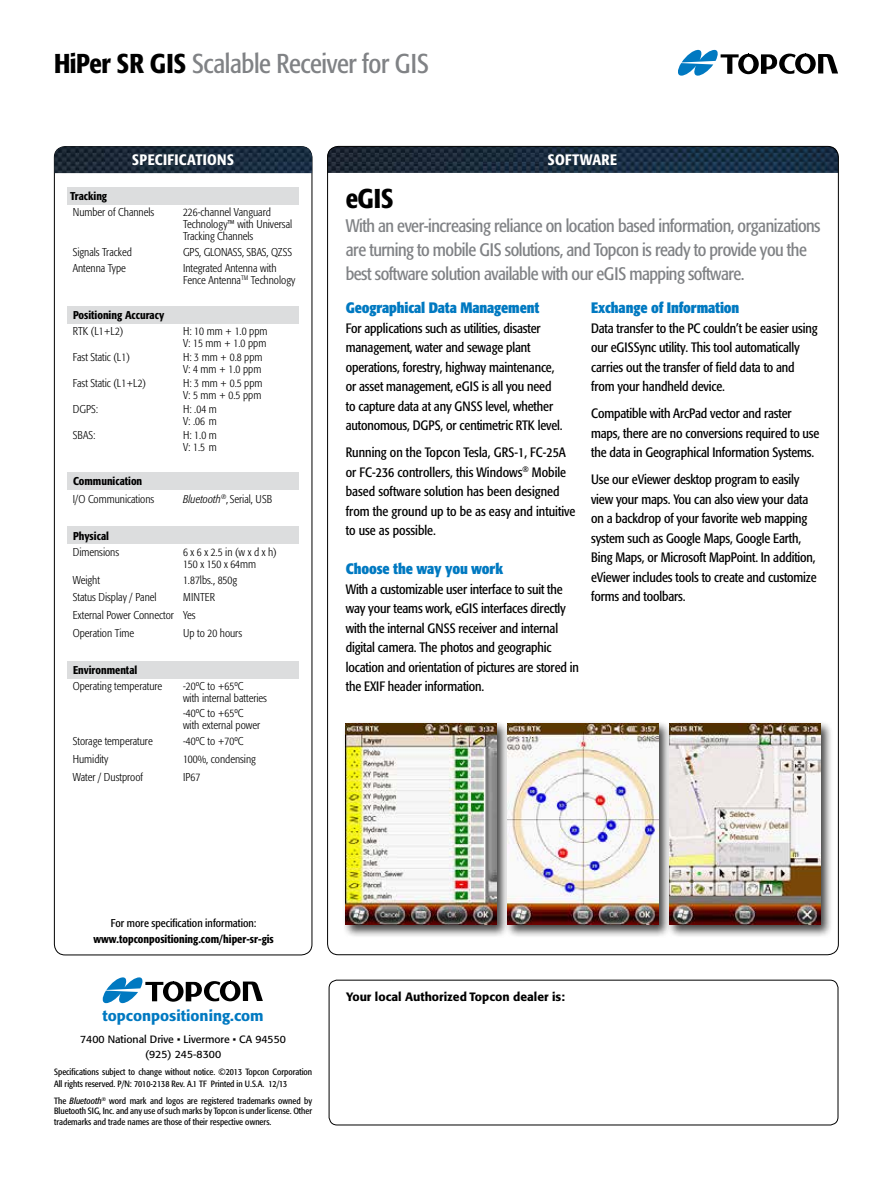
<style>
.page{position:relative;width:893px;height:1188px;background:#fff}
.page>*{position:absolute;margin:0;border:0;box-sizing:border-box;transform-origin:0 0}
.t1{font:condensed 27px "Formata Pro";letter-spacing:-.015em;color:#808285}
.t2{font:500 condensed 27px "Formata Pro";color:#000}
.t3{font:condensed 18px/24px "Formata Pro";letter-spacing:-.025em;color:#808285}
.t4{font:700 condensed 15px "Formata Pro";letter-spacing:-.01em;color:#0079c1}
.t5{font:500 condensed 15px "Formata Pro";letter-spacing:.02em;color:#fff}
.t6{font:500 15px "Formata Pro";color:#0079c1}
.t7{font:condensed 13.5px/19.5px "Formata Pro";letter-spacing:-.01em;color:#000}
.t8{font:500 12px "Formata Pro";color:#000}
.t9{font:300 condensed 11.25px/12px "Formata Pro";color:#000}
.t10{font:500 condensed 11.25px "Formata Pro";color:#000}
.t11{font:condensed 11.25px "Formata Pro";color:#000}
.t12{font:10.5px/15px "Formata Pro";color:#000;text-align:center}
.t13{font:condensed 9px/10.5px "Formata Pro";color:#000}
.s1{font-weight:500;color:#000}
.s2{font-style:italic}
</style>
<div class="page">
<svg style="left:678px;top:50px;width:160px;height:26px"></svg>
<div style="left:329px;top:980px;width:509px;height:145px;border:1px solid #000;border-radius:8px"></div>
<svg style="left:102px;top:977px;width:161px;height:26px"></svg>
<img style="left:54px;top:147px;width:258px;height:26px">
<img style="left:327px;top:146px;width:511px;height:27px">
<div style="left:68px;top:187px;width:231px;height:18px;background:#dcddde"></div>
<div style="left:68px;top:306px;width:231px;height:18px;background:#dcddde"></div>
<div style="left:68px;top:472px;width:231px;height:18px;background:#dcddde"></div>
<div style="left:68px;top:527px;width:231px;height:17px;background:#dcddde"></div>
<div style="left:68px;top:661px;width:231px;height:18px;background:#dcddde"></div>
<div style="left:342px;top:720px;width:168px;height:218px;background:#000;opacity:.75"></div>
<img style="left:346px;top:724px;width:151px;height:201px">
<div style="left:504px;top:720px;width:168px;height:218px;background:#000;opacity:.75"></div>
<img style="left:508px;top:724px;width:151px;height:201px">
<div style="left:666px;top:720px;width:168px;height:218px;background:#000;opacity:.75"></div>
<img style="left:670px;top:724px;width:151px;height:201px">
<h1 class="t1" style="left:54px;top:46px;width:376px"><span class="s1">HiPer SR GIS</span> Scalable Receiver for GIS</h1>
<p class="t5" style="left:132px;top:150px;width:103px">SPECIFICATIONS</p>
<p class="t5" style="left:548px;top:150px;width:70px">SOFTWARE</p>
<p class="t10" style="left:70px;top:189px;width:38px">Tracking</p>
<p class="t9" style="left:73px;top:206px;width:83px">Number of Channels</p>
<p class="t9" style="left:183px;top:206px;width:111px">226-channel Vanguard<br>Technology™ with Universal<br>Tracking Channels</p>
<p class="t9" style="left:73px;top:246px;width:61px">Signals Tracked</p>
<p class="t9" style="left:183px;top:246px;width:110px">GPS, GLONASS, SBAS, QZSS</p>
<p class="t9" style="left:73px;top:262px;width:55px">Antenna Type</p>
<p class="t9" style="left:183px;top:262px;width:114px">Integrated Antenna with<br>Fence Antenna<sup>TM</sup> Technology</p>
<p class="t10" style="left:73px;top:308px;width:93px">Positioning Accuracy</p>
<p class="t9" style="left:73px;top:325px;width:52px">RTK (L1+L2)</p>
<p class="t9" style="left:183px;top:325px;width:86px">H: 10 mm + 1.0 ppm<br>V: 15 mm + 1.0 ppm</p>
<p class="t9" style="left:73px;top:351px;width:59px">Fast Static (L1)</p>
<p class="t9" style="left:183px;top:351px;width:81px">H: 3 mm + 0.8 ppm<br>V: 4 mm + 1.0 ppm</p>
<p class="t9" style="left:73px;top:377px;width:75px">Fast Static (L1+L2)</p>
<p class="t9" style="left:183px;top:377px;width:81px">H: 3 mm + 0.5 ppm<br>V: 5 mm + 0.5 ppm</p>
<p class="t9" style="left:73px;top:403px;width:27px">DGPS:</p>
<p class="t9" style="left:183px;top:403px;width:35px">H: .04 m<br>V: .06 m</p>
<p class="t9" style="left:73px;top:429px;width:24px">SBAS:</p>
<p class="t9" style="left:183px;top:429px;width:35px">H: 1.0 m<br>V: 1.5 m</p>
<p class="t10" style="left:73px;top:474px;width:71px">Communication</p>
<p class="t9" style="left:73px;top:493px;width:83px">I/O Communications</p>
<p class="t9" style="left:183px;top:493px;width:91px"><span class="s2">Bluetooth</span><sup>®</sup>, Serial, USB</p>
<p class="t10" style="left:73px;top:529px;width:37px">Physical</p>
<p class="t9" style="left:73px;top:546px;width:48px">Dimensions</p>
<p class="t9" style="left:183px;top:546px;width:95px">6 x 6 x 2.5 in (w x d x h)<br>150 x 150 x 64mm</p>
<p class="t9" style="left:73px;top:574px;width:29px">Weight</p>
<p class="t9" style="left:183px;top:574px;width:56px">1.87lbs., 850g</p>
<p class="t9" style="left:73px;top:591px;width:85px">Status Display / Panel</p>
<p class="t9" style="left:73px;top:589px;width:144px;line-height:17.9px;text-indent:110px">MINTER<br>External Power Connector Yes<br>Operation Time</p>
<p class="t9" style="left:183px;top:627px;width:61px">Up to 20 hours</p>
<p class="t10" style="left:73px;top:663px;width:66px">Environmental</p>
<p class="t9" style="left:73px;top:680px;width:91px">Operating temperature</p>
<p class="t9" style="left:183px;top:680px;width:85px">-20ºC to +65ºC<br>with internal batteries</p>
<p class="t9" style="left:183px;top:707px;width:79px">-40ºC to +65ºC with external power</p>
<p class="t9" style="left:73px;top:735px;width:81px">Storage temperature</p>
<p class="t9" style="left:183px;top:735px;width:62px">-40ºC to +70ºC</p>
<p class="t9" style="left:73px;top:753px;width:37px">Humidity</p>
<p class="t9" style="left:183px;top:753px;width:74px">100%, condensing</p>
<p class="t9" style="left:73px;top:771px;width:72px">Water / Dustproof</p>
<p class="t9" style="left:183px;top:771px;width:19px">IP67</p>
<h1 class="t2" style="left:346px;top:181px;width:49px">eGIS</h1>
<h2 class="t3" style="left:346px;top:214px;width:476px">With an ever-increasing reliance on location based information, organizations are turning to mobile GIS solutions, and Topcon is ready to provide you the best software solution available with our eGIS mapping software.</h2>
<p class="t4" style="left:346px;top:298px;width:195px">Geographical Data Management</p>
<p class="t7" style="left:346px;top:318px;width:218px">For applications such as utilities, disaster management, water and sewage plant operations, forestry, highway maintenance, or asset management, eGIS is all you need to capture data at any GNSS level, whether autonomous, DGPS, or centimetric RTK level.</p>
<p class="t7" style="left:346px;top:442px;width:231px">Running on the Topcon Tesla, GRS-1, FC-25A or FC-236 controllers, this Windows<sup>®</sup> Mobile based software solution has been designed from the ground up to be as easy and intuitive to use as possible.</p>
<p class="t4" style="left:346px;top:559px;width:159px">Choose the way you work</p>
<p class="t7" style="left:346px;top:579px;width:235px">With a customizable user interface to suit the way your teams work, eGIS interfaces directly with the internal GNSS receiver and internal digital camera. The photos and geographic location and orientation of pictures are stored in the EXIF header information.</p>
<p class="t4" style="left:591px;top:298px;width:150px">Exchange of Information</p>
<p class="t7" style="left:591px;top:318px;width:228px">Data transfer to the PC couldn’t be easier using our eGISSync utility. This tool automatically carries out the transfer of field data to and from your handheld device.</p>
<p class="t7" style="left:591px;top:403px;width:230px">Compatible with ArcPad vector and raster maps, there are no conversions required to use the data in Geographical Information Systems.</p>
<p class="t7" style="left:591px;top:469px;width:227px">Use our eViewer desktop program to easily view your maps. You can also view your data on a backdrop of your favorite web mapping system such as Google Maps, Google Earth, Bing Maps, or Microsoft MapPoint. In addition, eViewer includes tools to create and customize forms and toolbars.</p>
<p class="t11" style="left:111px;top:915px;width:147px">For more specification information:</p>
<p class="t10" style="left:93px;top:932px;width:182px">www.topconpositioning.com/hiper-sr-gis</p>
<p class="t6" style="left:102px;top:1006px;width:163px">topconpositioning.com</p>
<p class="t12" style="left:80px;top:1032px;width:207px">7400 National Drive • Livermore • CA 94550 (925) 245-8300</p>
<p class="t13" style="left:54px;top:1066px;width:260px;line-height:12px">Specifications subject to change without notice. ©2013 Topcon Corporation<br>All rights reserved. P/N: 7010-2138 Rev. A.1 TF Printed in U.S.A. 12/13</p>
<p class="t13" style="left:54px;top:1095px;width:260px;text-align:justify">The <span class="s2">Bluetooth</span><sup>®</sup> word mark and logos are registered trademarks owned by Bluetooth SIG, Inc. and any use of such marks by Topcon is under license. Other trademarks and trade names are those of their respective owners.</p>
<p class="t8" style="left:346px;top:989px;width:220px">Your local Authorized Topcon dealer is:</p>
</div>
